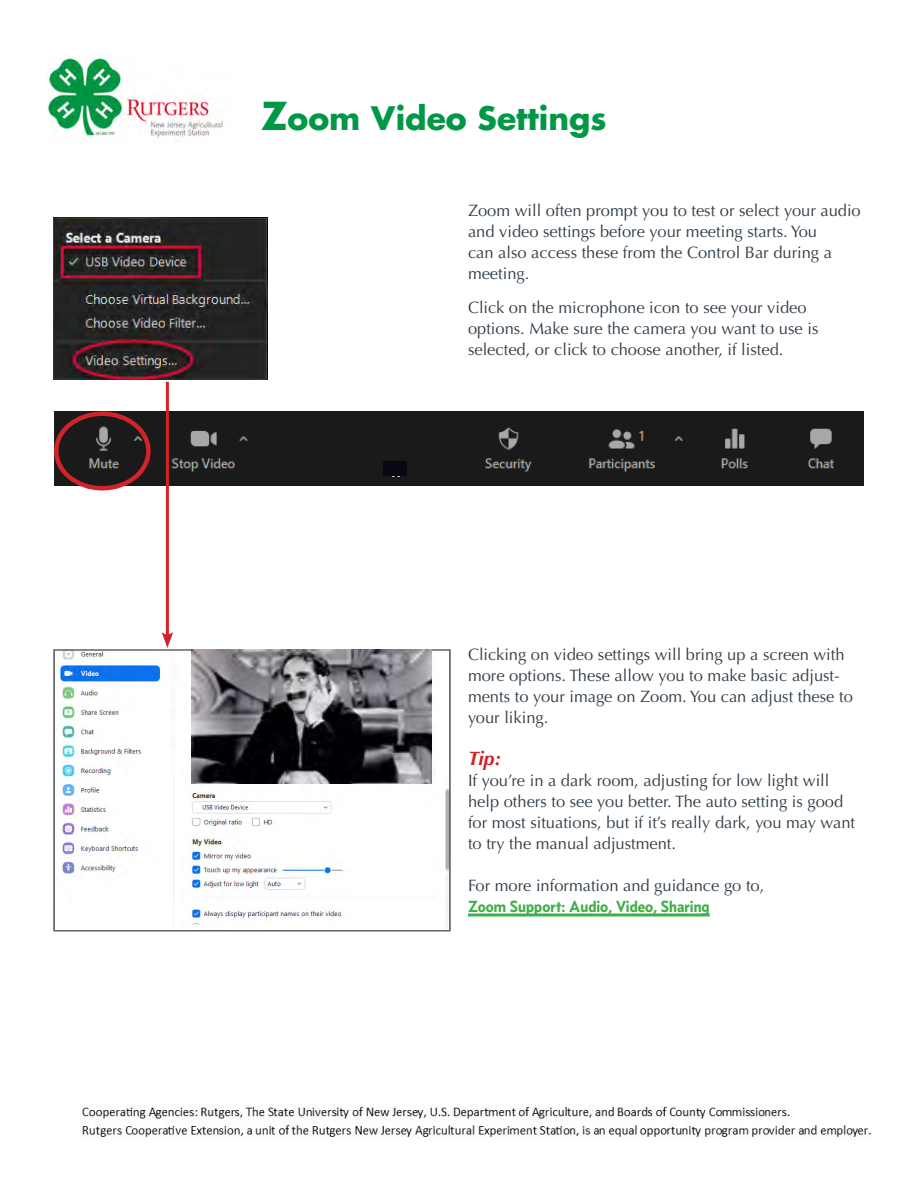
<style>
.page{position:relative;width:918px;height:1188px;background:#fff}
.page>*{position:absolute;margin:0;border:0;box-sizing:border-box;transform-origin:0 0}
.Headline_1{font:700 31.5px "Futura Std";color:#009847}
.Body_Text{font:italic 700 19.5px "Optima LT Std";color:#d1232a}
.Body_Text-2{font:16.5px/21px "Optima LT Std";color:#313e48}
.Body_Text-3{font:700 16.5px "Concourse T4";color:#40ae49}
.s1{font-size:37.5px}
</style>
<div class="page">
<img style="left:48px;top:57px;width:175px;height:86px">
<img style="left:82px;top:1106px;width:789px;height:31px">
<img style="left:53px;top:218px;width:214px;height:162px">
<div style="left:54px;top:411px;width:810px;height:75px;background:#1a1a1a"></div>
<img style="left:54px;top:421px;width:781px;height:56px">
<div style="left:54px;top:411px;width:97px;height:80px;border:4px solid #d1232a;border-radius:50%"></div>
<hr style="left:166px;top:382px;width:3px;height:256px;background:#d1232a">
<svg style="left:162px;top:632px;width:11px;height:16px"></svg>
<hr style="left:468px;top:913px;width:242px;height:3px;background:#40ae49">
<div style="left:383px;top:462px;width:23px;height:14px;background:#070812"></div>
<img style="left:59px;top:652px;width:389px;height:273px">
<div style="left:53px;top:649px;width:398px;height:283px;border:2px solid #636366"></div>
<img style="left:191px;top:649px;width:241px;height:134px">
<p class="Headline_1" style="left:261px;top:97px;width:347px"><span class="s1">Z</span>oom Video Settings</p>
<p class="Body_Text-2" style="left:468px;top:200px;width:394px">Zoom will often prompt you to test or select your audio and video settings before your meeting starts. You<br>can also access these from the Control Bar during a meeting.</p>
<p class="Body_Text-2" style="left:468px;top:297px;width:352px">Click on the microphone icon to see your video options. Make sure the camera you want to use is selected, or click to choose another, if listed.</p>
<p class="Body_Text-2" style="left:468px;top:644px;width:386px">Clicking on video settings will bring up a screen with more options. These allow you to make basic adjust&shy;ments to your image on Zoom. You can adjust these to your liking.</p>
<p class="Body_Text" style="left:468px;top:747px;width:35px">Tip:</p>
<p class="Body_Text-2" style="left:468px;top:770px;width:389px">If you’re in a dark room, adjusting for low light will help others to see you better. The auto setting is good for most situations, but if it’s really dark, you may want to try the manual adjustment.</p>
<p class="Body_Text-2" style="left:468px;top:875px;width:298px">For more information and guidance go to,</p>
<p class="Body_Text-3" style="left:468px;top:896px;width:243px">Zoom Support: Audio, Video, Sharing</p>
</div>
